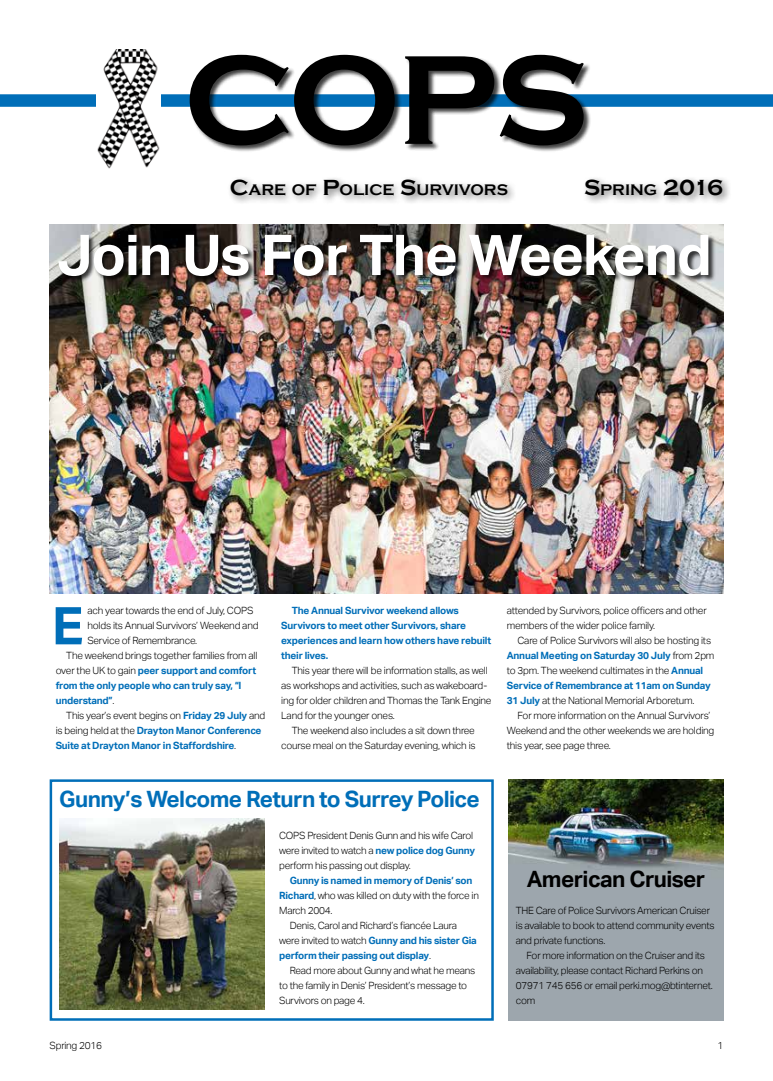
<style>
.page{position:relative;width:773px;height:1081px;background:#fff}
.page>*{position:absolute;margin:0;border:0;box-sizing:border-box;transform-origin:0 0}
.t1{font:700 131.25px "Copperplate Gothic";color:#000}
.t2{font:700 56.25px "Aktiv Grotesk";letter-spacing:-.02em;color:#fff}
.t3{font:700 52px "Aktiv Grotesk";color:#006eb8}
.t4{font:700 22.5px "Aktiv Grotesk";letter-spacing:-.025em;color:#006eb8}
.t5{font:700 22.5px "Aktiv Grotesk";letter-spacing:-.025em;color:#000}
.t6{font:700 22.5px "Copperplate Gothic";color:#000}
.t7{font:700 15.75px "Copperplate Gothic";color:#000}
.t8{font:300 10px/15px "Aktiv Grotesk";letter-spacing:-.025em;color:#000}
.t9{font:700 10px/15px "Aktiv Grotesk";letter-spacing:-.02em;color:#006eb8}
.s1{font-size:22.5px}
.s2{font-size:15.75px}
.s3{font-weight:300;color:#000}
.s4{font-weight:700;color:#006eb8}
</style>
<div class="page">
<img style="left:50px;top:224px;width:673px;height:370px">
<div style="left:50px;top:779px;width:443px;height:241px;border:2px solid #006eb8"></div>
<div style="left:0;top:94px;width:772px;height:13px;background:#006eb8"></div>
<div style="left:227px;top:176px;width:504px;height:29px;background:#444;opacity:.75"></div>
<div style="left:190px;top:55px;width:401px;height:97px;background:#000;opacity:.75"></div>
<img style="left:96px;top:50px;width:64px;height:119px">
<img style="left:59px;top:818px;width:205px;height:192px">
<img style="left:508px;top:779px;width:215px;height:241px">
<div style="left:58px;top:234px;width:657px;height:49px;background:#000;opacity:.75"></div>
<h1 class="t1" style="left:184px;top:28px;width:406px">COPS</h1>
<h3 class="t7" style="left:230px;top:181px;width:278px"><span class="s1">C</span>ARE OF <span class="s1">P</span>OLICE <span class="s1">S</span>URVIVORS</h3>
<h3 class="t6" style="left:584px;top:175px;width:141px">S<span class="s2">PRING</span> 2016</h3>
<h2 class="t2" style="left:57px;top:223px;width:656px">Join Us For The Weekend</h2>
<h3 class="t3" style="left:52px;top:596px;width:33px">E</h3>
<p class="t8" style="left:87px;top:603px;width:167px">ach year towards the end of July, COPS</p>
<p class="t8" style="left:87px;top:618px;width:172px">holds its Annual Survivors’ Weekend and</p>
<p class="t8" style="left:87px;top:633px;width:111px">Service of Remembrance.</p>
<p class="t8" style="left:66px;top:648px;width:193px">The weekend brings together families from all</p>
<p class="t9" style="left:56px;top:663px;width:202px"><span class="s3">over the UK to gain</span> peer support and comfort</p>
<p class="t9" style="left:56px;top:678px;width:187px">from the only people who can truly say, “I</p>
<p class="t9" style="left:56px;top:693px;width:60px">understand”<span class="s3">.</span></p>
<p class="t8" style="left:66px;top:708px;width:200px">This year’s event begins on <span class="s4">Friday 29 July</span> and</p>
<p class="t9" style="left:56px;top:723px;width:207px"><span class="s3">is being held at the</span> Drayton Manor Conference</p>
<p class="t9" style="left:56px;top:738px;width:182px">Suite at Drayton Manor in Staffordshire<span class="s3">.</span></p>
<p class="t9" style="left:281px;top:603px;width:211px;text-indent:11px">The Annual Survivor weekend allows Survivors to meet other Survivors, share experiences and learn how others have rebuilt their lives.</p>
<p class="t8" style="left:292px;top:663px;width:197px">This year there will be information stalls, as well</p>
<p class="t8" style="left:281px;top:678px;width:207px">as workshops and activities, such as wakeboard-</p>
<p class="t8" style="left:281px;top:693px;width:212px">ing for older children and Thomas the Tank Engine</p>
<p class="t8" style="left:281px;top:708px;width:115px">Land for the younger ones.</p>
<p class="t8" style="left:292px;top:723px;width:184px">The weekend also includes a sit down three</p>
<p class="t8" style="left:281px;top:738px;width:196px">course meal on the Saturday evening, which is</p>
<h3 class="t4" style="left:59px;top:786px;width:422px">Gunny’s Welcome Return to Surrey Police</h3>
<p class="t8" style="left:279px;top:828px;width:197px">COPS President Denis Gunn and his wife Carol were invited to watch a <span class="s4">new police dog Gunny </span>perform his passing out display.</p>
<p class="t9" style="left:290px;top:873px;width:184px">Gunny is named in memory of Denis’ son</p>
<p class="t8" style="left:279px;top:888px;width:201px"><span class="s4">Richard</span>, who was killed on duty with the force in</p>
<p class="t8" style="left:279px;top:903px;width:55px">March 2004.</p>
<p class="t8" style="left:290px;top:918px;width:169px">Denis, Carol and Richard’s fiancée Laura</p>
<p class="t9" style="left:279px;top:933px;width:199px"><span class="s3">were invited to watch</span> Gunny and his sister Gia</p>
<p class="t9" style="left:279px;top:948px;width:153px">perform their passing out display<span class="s3">.</span></p>
<p class="t8" style="left:290px;top:963px;width:187px">Read more about Gunny and what he means</p>
<p class="t8" style="left:279px;top:978px;width:189px">to the family in Denis’ President’s message to</p>
<p class="t8" style="left:279px;top:993px;width:87px">Survivors on page 4.</p>
<p class="t8" style="left:506px;top:603px;width:201px">attended by Survivors, police officers and other members of the wider police family.</p>
<p class="t8" style="left:506px;top:633px;width:209px;text-indent:11px">Care of Police Survivors will also be hosting its <span class="s4">Annual Meeting on Saturday 30 July</span> from 2pm to 3pm. The weekend cultimates in the <span class="s4">Annual Service of Remembrance at 11am on Sunday 31 July</span> at the National Memorial Arboretum.</p>
<p class="t8" style="left:506px;top:708px;width:209px;text-indent:11px">For more information on the Annual Survivors’<br>Weekend and the other weekends we are holding this year, see page three.</p>
<h3 class="t5" style="left:526px;top:866px;width:180px">American Cruiser</h3>
<p class="t8" style="left:516px;top:903px;width:200px">THE Care of Police Survivors American Cruiser is available to book to attend community events and private functions.</p>
<p class="t8" style="left:516px;top:948px;width:198px;text-indent:11px">For more information on the Cruiser and its availability, please contact Richard Perkins on 07971 745 656 or email perki.mog@btinternet. com</p>
<p class="t8" style="left:50px;top:1038px;width:54px">Spring 2016</p>
<p class="t8" style="left:717px;top:1038px;width:7px">1</p>
</div>
